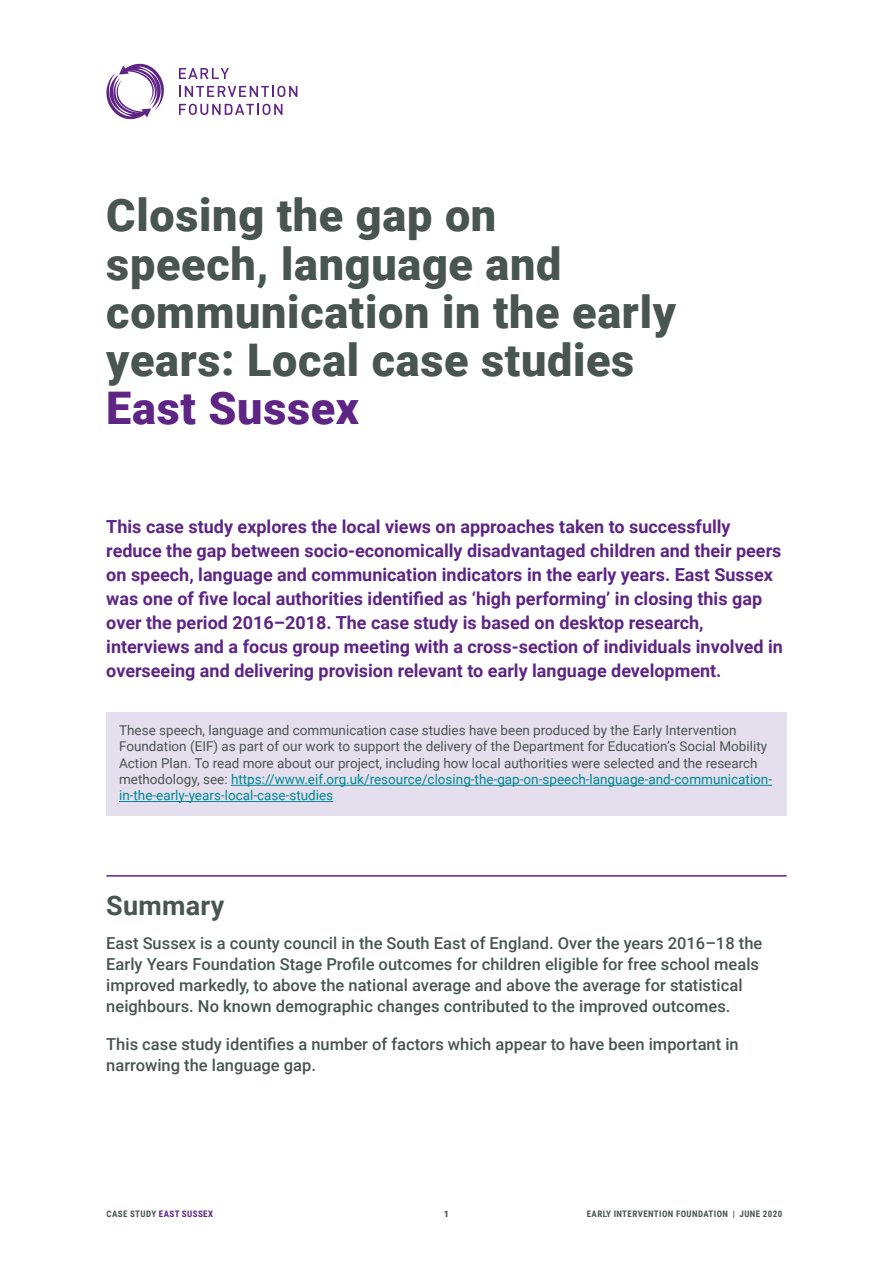
<style>
.page{position:relative;width:893px;height:1263px;background:#fff}
.page>*{position:absolute;margin:0;border:0;box-sizing:border-box;transform-origin:0 0}
.EIF_Header__20pt_gap{font:900 45px/48px "Roboto";letter-spacing:.015em;color:#495550}
.h1_rule_above{font:700 27px "Roboto";letter-spacing:.01em;color:#495550}
.Intro_par_purple{font:700 18px/24px "Roboto";color:#5e2584}
.Summary_body{font:500 16.5px/21px "Roboto";color:#495550}
.EIF_box_body{font:13.5px/16.2px "Roboto";color:#495550}
.t1{font:700 9px "Roboto Condensed";letter-spacing:.045em;color:#495550}
.t2{font:700 9px "Roboto Condensed";letter-spacing:.045em;color:#5e2584}
.t3{font:900 9px "Roboto";color:#495550}
.s1{color:#5e2584}
.s2{color:#008895}
.s3{color:#495550}
</style>
<div class="page">
<hr style="left:106px;top:875px;width:681px;height:2px;background:#5e2584">
<div style="left:106px;top:712px;width:681px;height:104px;background:#e5dfed"></div>
<hr style="left:231px;top:785px;width:541px;height:1px;background:#008895">
<hr style="left:119px;top:801px;width:214px;height:1px;background:#008895">
<svg style="left:106px;top:64px;width:58px;height:55px"></svg>
<svg style="left:179px;top:68px;width:50px;height:11px"></svg>
<svg style="left:179px;top:86px;width:118px;height:11px"></svg>
<svg style="left:179px;top:104px;width:103px;height:11px"></svg>
<p class="EIF_Header__20pt_gap" style="left:106px;top:190px;width:571px">Closing the gap on<br>speech, language and communication in the early years: Local case studies<br><span class="s1">East Sussex</span></p>
<p class="Intro_par_purple" style="left:106px;top:513px;width:678px">This case study explores the local views on approaches taken to successfully reduce the gap between socio-economically disadvantaged children and their peers on speech, language and communication indicators in the early years. East Sussex was one of five local authorities identified as ‘high performing’ in closing this gap over the period 2016–2018. The case study is based on desktop research, interviews and a focus group meeting with a cross-section of individuals involved in overseeing and delivering provision relevant to early language development.</p>
<p class="EIF_box_body" style="left:119px;top:722px;width:655px">These speech, language and communication case studies have been produced by the Early Intervention Foundation (EIF) as part of our work to support the delivery of the Department for Education’s Social Mobility Action Plan. To read more about our project, including how local authorities were selected and the research methodology, see: <span class="s2">https://www.eif.org.uk/resource/closing-the-gap-on-speech-language-and-communication&shy;in-the-early-years-local-case-studies</span></p>
<p class="h1_rule_above" style="left:106px;top:886px;width:120px">Summary</p>
<p class="Summary_body" style="left:106px;top:932px;width:657px">East Sussex is a county council in the South East of England. Over the years 2016–18 the Early Years Foundation Stage Profile outcomes for children eligible for free school meals improved markedly, to above the national average and above the average for statistical neighbours. No known demographic changes contributed to the improved outcomes.</p>
<p class="Summary_body" style="left:106px;top:1033px;width:634px">This case study identifies a number of factors which appear to have been important in narrowing the language gap.</p>
<p class="t2" style="left:106px;top:1207px;width:108px"><span class="s3">CASE STUDY</span> EAST SUSSEX</p>
<p class="t3" style="left:444px;top:1207px;width:7px">1</p>
<p class="t1" style="left:587px;top:1207px;width:197px">EARLY INTERVENTION FOUNDATION | JUNE 2020</p>
</div>
